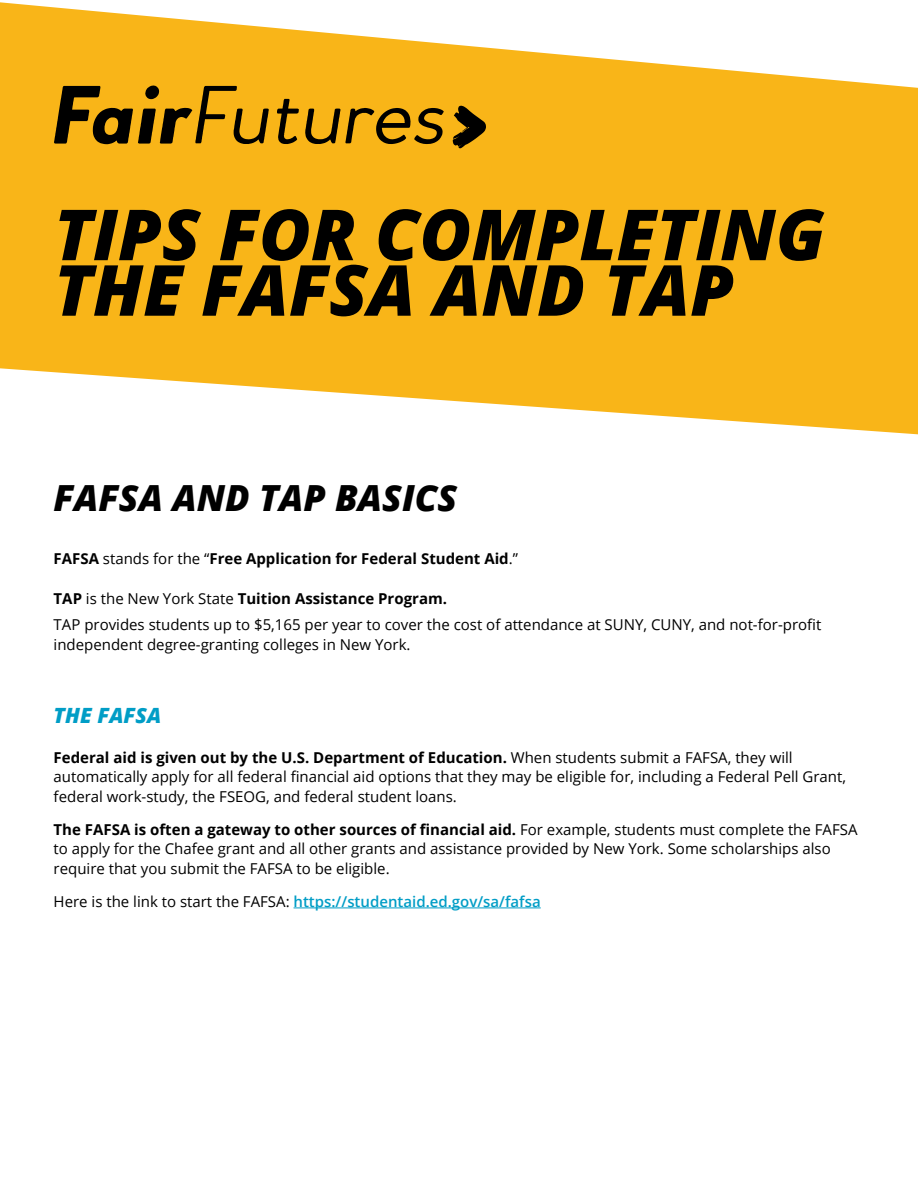
<style>
.page{position:relative;width:918px;height:1188px;background:#fff}
.page>*{position:absolute;margin:0;border:0;box-sizing:border-box;transform-origin:0 0}
.t1{font:italic 800 70.5px/55.5px "Open Sans";color:#000}
.t2{font:italic 800 36px "Open Sans";color:#000}
.t3{font:italic 800 21px "Open Sans";color:#009dc6}
.Paragraph_Subtitle{font:15px/19.5px "Open Sans";color:#000}
.Paragraph_Subtitle-2{font:700 15px "Open Sans";color:#000}
.Paragraph_Subtitle-3{font:600 15px "Open Sans";color:#009dc6}
.s1{font-weight:400}
.s2{font-weight:700}
.s3{font-weight:400;color:#000}
</style>
<div class="page">
<svg style="left:0;top:2px;width:918px;height:432px;fill:#f9b518"></svg>
<svg style="left:277px;top:99px;width:22px;height:45px"></svg>
<svg style="left:305px;top:108px;width:139px;height:36px;background:#a2760f"></svg>
<svg style="left:54px;top:85px;width:215px;height:59px;background:#a2760f"></svg>
<svg style="left:453px;top:106px;width:33px;height:42px"></svg>
<hr style="left:294px;top:908px;width:247px;height:1px;background:#009dc6">
<p class="t1" style="left:54px;top:204px;width:773px">TIPS FOR COMPLETING<br>THE FAFSA AND TAP</p>
<p class="t2" style="left:54px;top:470px;width:405px">FAFSA AND TAP BASICS</p>
<p class="Paragraph_Subtitle-2" style="left:54px;top:548px;width:466px">FAFSA <span class="s1">stands for the “</span>Free Application for Federal Student Aid<span class="s1">.”</span></p>
<p class="Paragraph_Subtitle-2" style="left:54px;top:588px;width:395px">TAP <span class="s1">is the New York State</span> Tuition Assistance Program.</p>
<p class="Paragraph_Subtitle" style="left:54px;top:614px;width:769px">TAP provides students up to $5,165 per year to cover the cost of attendance at SUNY, CUNY, and not-for-profit independent degree-granting colleges in New York.</p>
<p class="t3" style="left:54px;top:699px;width:109px">THE FAFSA</p>
<p class="Paragraph_Subtitle" style="left:54px;top:747px;width:794px"><span class="s2">Federal aid is given out by the U.S. Department of Education.</span> When students submit a FAFSA, they will automatically apply for all federal financial aid options that they may be eligible for, including a Federal Pell Grant, federal work-study, the FSEOG, and federal student loans.</p>
<p class="Paragraph_Subtitle" style="left:54px;top:819px;width:805px"><span class="s2">The FAFSA is often a gateway to other sources of financial aid.</span> For example, students must complete the FAFSA to apply for the Chafee grant and all other grants and assistance provided by New York. Some scholarships also require that you submit the FAFSA to be eligible.</p>
<p class="Paragraph_Subtitle-3" style="left:54px;top:891px;width:489px"><span class="s3">Here is the link to start the FAFSA:</span> https://studentaid.ed.gov/sa/fafsa</p>
</div>
